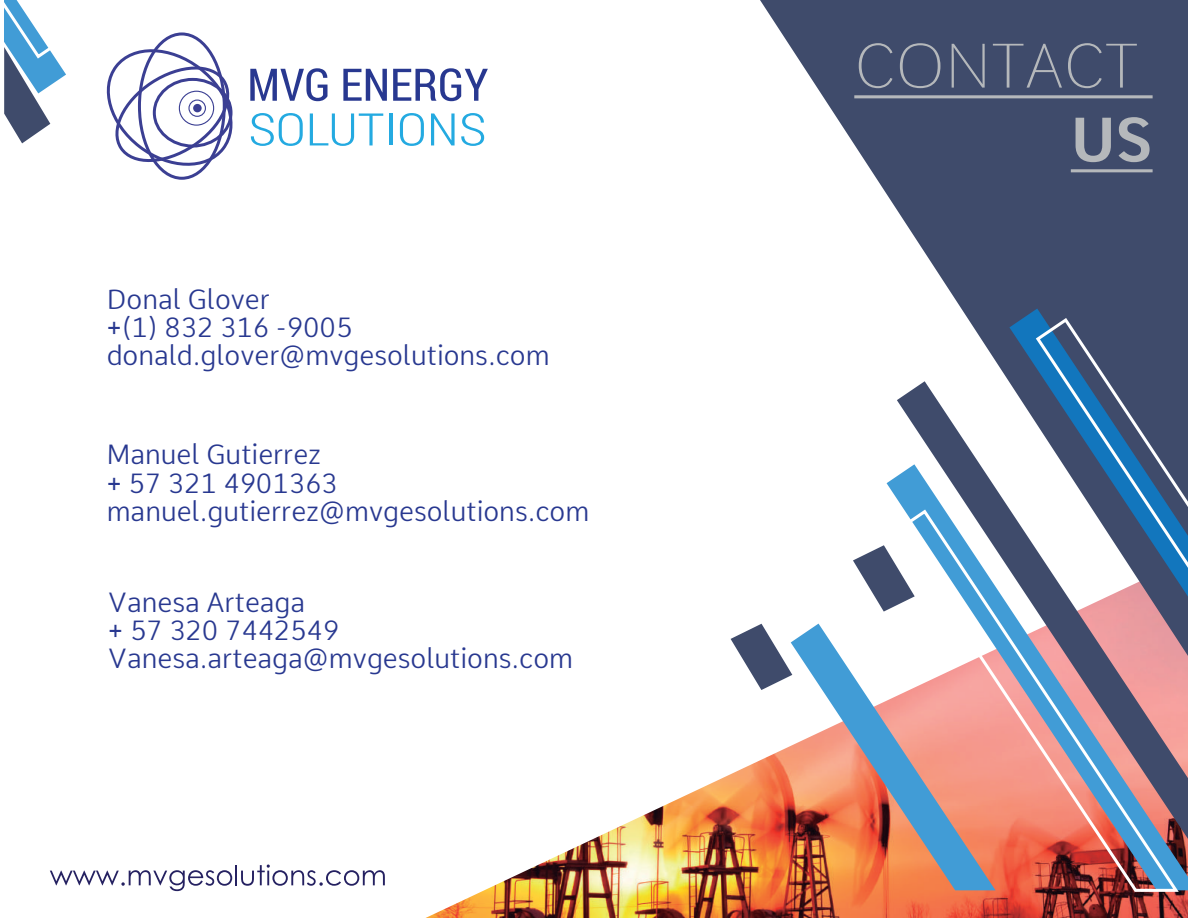
<style>
.page{position:relative;width:1188px;height:918px;background:#fff}
.page>*{position:absolute;margin:0;border:0;box-sizing:border-box;transform-origin:0 0}
.t1{font:100 61.65px "Comme";color:#b5b8bb}
.t2{font:600 61.65px "Comme";color:#b5b8bb}
.t3{font:300 27px/28.2px "Comme";color:#283890}
</style>
<div class="page">
<img style="left:425px;top:638px;width:716px;height:280px">
<svg style="left:1141px;top:890px;width:47px;height:28px"></svg>
<svg style="left:760px;top:0;width:428px;height:624px;fill:#3f4b6b"></svg>
<svg style="left:791px;top:624px;width:102px;height:266px"></svg>
<svg style="left:853px;top:545px;width:40px;height:67px"></svg>
<svg style="left:731px;top:624px;width:61px;height:66px"></svg>
<svg style="left:897px;top:381px;width:291px;height:458px"></svg>
<svg style="left:4px;top:0;width:62px;height:143px"></svg>
<svg style="left:893px;top:507px;width:287px;height:388px"></svg>
<svg style="left:1009px;top:309px;width:179px;height:288px"></svg>
<svg style="left:1034px;top:316px;width:154px;height:370px"></svg>
<svg style="left:50px;top:870px;width:182px;height:21px"></svg>
<hr style="left:235px;top:865px;width:2px;height:20px;background:#252161">
<svg style="left:241px;top:865px;width:144px;height:21px"></svg>
<svg style="left:106px;top:41px;width:127px;height:129px"></svg>
<div style="left:153px;top:78px;width:80px;height:70px;border:3px solid #3b3f93;border-radius:50%"></div>
<div style="left:179px;top:91px;width:35px;height:35px;border:1px solid #3b3f93;border-radius:50%"></div>
<div style="left:188px;top:100px;width:18px;height:17px;border:1px solid #3b3f93;border-radius:50%"></div>
<div style="left:193px;top:104px;width:9px;height:8px;background:#3b3f93;border-radius:50%"></div>
<svg style="left:251px;top:113px;width:52px;height:33px"></svg>
<svg style="left:310px;top:113px;width:73px;height:33px"></svg>
<hr style="left:389px;top:113px;width:3px;height:32px;background:#24aae1">
<svg style="left:400px;top:113px;width:24px;height:33px"></svg>
<svg style="left:431px;top:113px;width:24px;height:32px"></svg>
<svg style="left:461px;top:113px;width:23px;height:33px"></svg>
<svg style="left:250px;top:68px;width:78px;height:33px"></svg>
<svg style="left:343px;top:69px;width:44px;height:32px"></svg>
<svg style="left:393px;top:68px;width:95px;height:33px"></svg>
<hr style="left:854px;top:95px;width:299px;height:3px;background:#b5b8bb">
<hr style="left:1071px;top:169px;width:82px;height:3px;background:#b5b8bb">
<p class="t3" style="left:107px;top:282px;width:444px">Donal Glover<br>+(1) 832 316 -9005 donald.glover@mvgesolutions.com</p>
<p class="t3" style="left:107px;top:437px;width:484px">Manuel Gutierrez<br>+ 57 321 4901363 manuel.gutierrez@mvgesolutions.com</p>
<p class="t3" style="left:108px;top:585px;width:466px">Vanesa Arteaga<br>+ 57 320 7442549<br>Vanesa.arteaga@mvgesolutions.com</p>
<h1 class="t1" style="left:854px;top:16px;width:286px">CONTACT</h1>
<h1 class="t2" style="left:1071px;top:86px;width:83px">US</h1>
</div>
